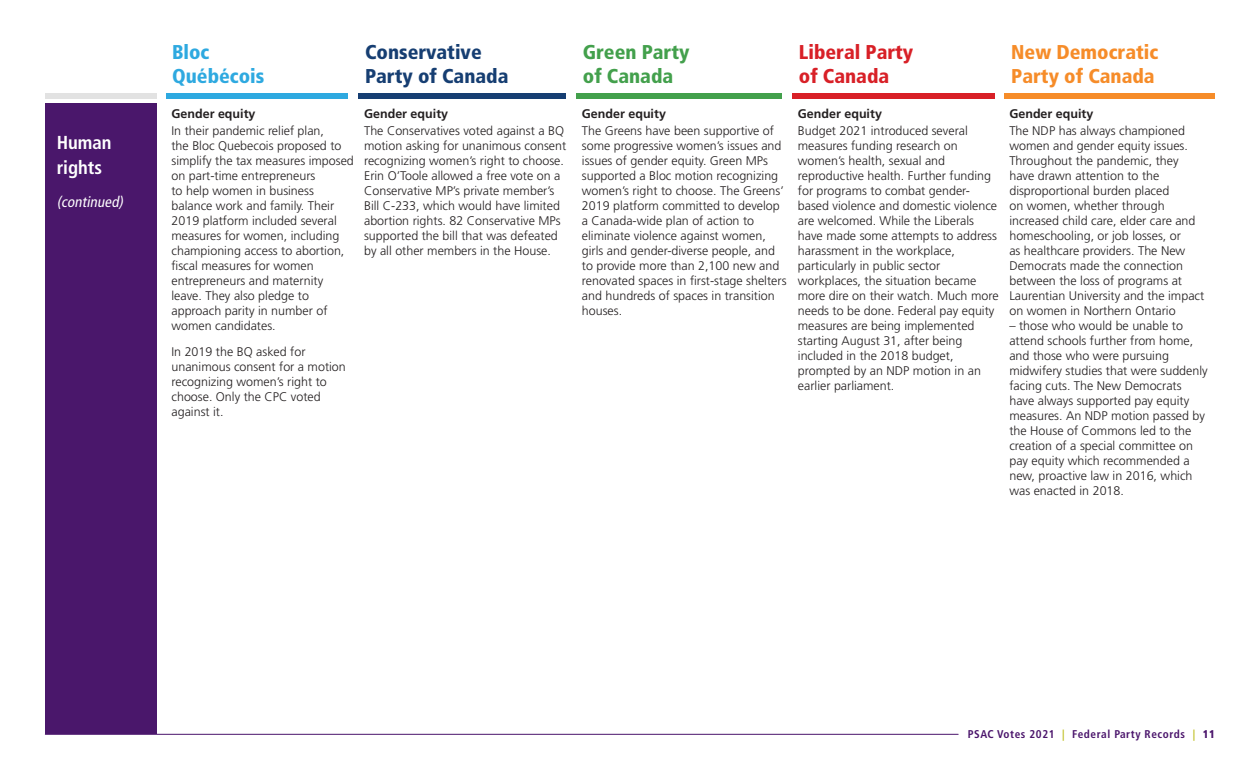
<style>
.page{position:relative;width:1260px;height:765px;background:#fff}
.page>*{position:absolute;margin:0;border:0;box-sizing:border-box;transform-origin:0 0}
.Chart_body_text{font:900 condensed 20px/24px "Frutiger LT Std";color:#f68c29}
.Chart_body_text-2{font:900 condensed 20px/24px "Frutiger LT Std";color:#163e72}
.Chart_body_text-3{font:900 condensed 20px/24px "Frutiger LT Std";color:#d82027}
.Chart_body_text-4{font:900 condensed 20px/24px "Frutiger LT Std";color:#43a04c}
.Chart_body_text-5{font:900 condensed 20px/24px "Frutiger LT Std";color:#2ea9e0}
.Chart_body_text-6{font:700 condensed 18.75px/25px "Frutiger LT Std";color:#fff}
.Chart_body_text-7{font:italic condensed 15px "Frutiger LT Std";color:#fff}
.Chart_body_text-8{font:300 12.5px/15px "Frutiger";color:#231f20}
.Chart_body_text_subh{font:700 12.5px "Frutiger";color:#231f20}
.Chart_body_text-9{font:700 condensed 11.25px "Frutiger LT Std";letter-spacing:.05em;color:#4a146b}
.s1{color:#bdbd1c}
.s2{font-weight:900}
</style>
<div class="page">
<hr style="left:45px;top:734px;width:913px;height:1px;background:#4a146b">
<div style="left:166px;top:93px;width:182px;height:6px;background:#2ea9e0"></div>
<div style="left:358px;top:93px;width:208px;height:6px;background:#163e72"></div>
<div style="left:576px;top:93px;width:206px;height:6px;background:#43a04c"></div>
<div style="left:792px;top:93px;width:202px;height:6px;background:#d82027"></div>
<div style="left:1004px;top:93px;width:211px;height:6px;background:#f68c29"></div>
<div style="left:45px;top:93px;width:111px;height:6px;background:#e2e2e2"></div>
<div style="left:45px;top:104px;width:111px;height:630px;background:#4a176b"></div>
<p class="Chart_body_text-6" style="left:57px;top:130px;width:56px">Human rights</p>
<p class="Chart_body_text-7" style="left:57px;top:193px;width:71px">(continued)</p>
<p class="Chart_body_text-5" style="left:172px;top:40px;width:94px">Bloc<br>Québécois</p>
<p class="Chart_body_text-2" style="left:365px;top:40px;width:145px">Conservative<br>Party of Canada</p>
<p class="Chart_body_text-4" style="left:583px;top:40px;width:108px">Green Party of Canada</p>
<p class="Chart_body_text-3" style="left:799px;top:40px;width:116px">Liberal Party of Canada</p>
<p class="Chart_body_text" style="left:1011px;top:40px;width:149px">New Democratic<br>Party of Canada</p>
<p class="Chart_body_text_subh" style="left:171px;top:106px;width:86px">Gender equity</p>
<p class="Chart_body_text-8" style="left:171px;top:123px;width:184px">In their pandemic relief plan,<br>the Bloc Quebecois proposed to simplify the tax measures imposed on part-time entrepreneurs<br>to help women in business balance work and family. Their<br>2019 platform included several measures for women, including championing access to abortion, fiscal measures for women entrepreneurs and maternity leave. They also pledge to approach parity in number of women candidates.</p>
<p class="Chart_body_text-8" style="left:171px;top:344px;width:176px">In 2019 the BQ asked for unanimous consent for a motion recognizing women’s right to choose. Only the CPC voted against it.</p>
<p class="Chart_body_text_subh" style="left:364px;top:106px;width:86px">Gender equity</p>
<p class="Chart_body_text-8" style="left:364px;top:123px;width:204px">The Conservatives voted against a BQ motion asking for unanimous consent recognizing women’s right to choose.<br>Erin O’Toole allowed a free vote on a Conservative MP’s private member’s Bill C-233, which would have limited abortion rights. 82 Conservative MPs supported the bill that was defeated by all other members in the House.</p>
<p class="Chart_body_text_subh" style="left:582px;top:106px;width:86px">Gender equity</p>
<p class="Chart_body_text-8" style="left:582px;top:123px;width:206px">The Greens have been supportive of some progressive women’s issues and issues of gender equity. Green MPs supported a Bloc motion recognizing women’s right to choose. The Greens’ 2019 platform committed to develop a Canada-wide plan of action to eliminate violence against women, girls and gender-diverse people, and to provide more than 2,100 new and renovated spaces in first-stage shelters and hundreds of spaces in transition houses.</p>
<p class="Chart_body_text_subh" style="left:798px;top:106px;width:86px">Gender equity</p>
<p class="Chart_body_text-8" style="left:798px;top:123px;width:202px">Budget 2021 introduced several measures funding research on women’s health, sexual and reproductive health. Further funding for programs to combat gender&shy;based violence and domestic violence are welcomed. While the Liberals have made some attempts to address harassment in the workplace, particularly in public sector workplaces, the situation became more dire on their watch. Much more needs to be done. Federal pay equity measures are being implemented starting August 31, after being included in the 2018 budget, prompted by an NDP motion in an earlier parliament.</p>
<p class="Chart_body_text_subh" style="left:1009px;top:106px;width:86px">Gender equity</p>
<p class="Chart_body_text-8" style="left:1009px;top:123px;width:196px">The NDP has always championed women and gender equity issues.<br>Throughout the pandemic, they have drawn attention to the disproportional burden placed<br>on women, whether through increased child care, elder care and homeschooling, or job losses, or<br>as healthcare providers. The New<br>Democrats made the connection between the loss of programs at<br>Laurentian University and the impact on women in Northern Ontario</p>
<p class="Chart_body_text-8" style="left:1009px;top:318px;width:200px">– those who would be unable to attend schools further from home, and those who were pursuing midwifery studies that were suddenly facing cuts. The New Democrats have always supported pay equity measures. An NDP motion passed by the House of Commons led to the creation of a special committee on pay equity which recommended a new, proactive law in 2016, which was enacted in 2018.</p>
<p class="Chart_body_text-9" style="left:968px;top:728px;width:249px">PSAC Votes 2021 <span class="s1">|</span> Federal Party Records <span class="s1">|</span> <span class="s2">11</span></p>
</div>
